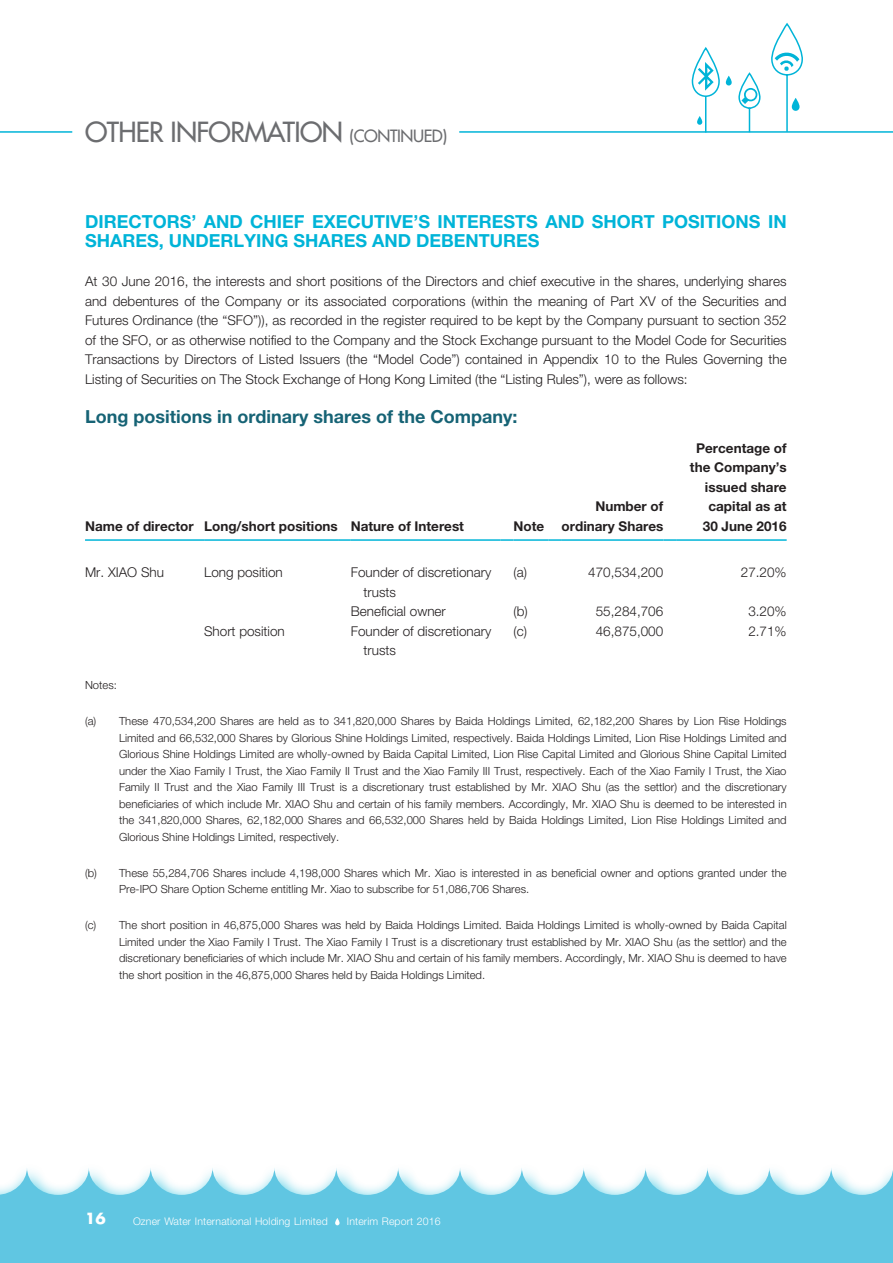
<style>
.page{position:relative;width:893px;height:1263px;background:#fff}
.page>*{position:absolute;margin:0;border:0;box-sizing:border-box;transform-origin:0 0}
.t1{font:500 27px "Futura Std";letter-spacing:-.025em;color:#6c6d70}
.t2{font:700 18px/19.5px "Helvetica Neue LT Std";color:#00b4d8}
.t3{font:700 18px "Helvetica Neue LT Std";color:#166375}
.t4{font:700 15px "Futura Std";color:#fff}
.t5{font:300 13.5px/19.5px "Helvetica Neue LT Std";color:#231f20}
.t6{font:700 13.5px/19.5px "Helvetica Neue LT Std";color:#231f20;text-align:right}
.t7{font:300 11.25px/16.5px "Helvetica Neue LT Std";color:#231f20;text-align:justify}
.t8{font:300 10.5px "Helvetica Neue LT Std";letter-spacing:.01em;color:#fff}
.s1{font-size:16.5px}
</style>
<div class="page">
<svg style="left:692px;top:48px;width:28px;height:83px"></svg>
<svg style="left:738px;top:73px;width:23px;height:58px"></svg>
<svg style="left:726px;top:76px;width:6px;height:9px"></svg>
<div style="left:697px;top:116px;width:5px;height:9px;background:#00b4d8;border-radius:3px"></div>
<svg style="left:771px;top:24px;width:32px;height:107px"></svg>
<svg style="left:791px;top:98px;width:9px;height:13px"></svg>
<svg style="left:0;top:1168px;width:893px;height:95px;background:#7fd1e7"></svg>
<svg style="left:335px;top:1218px;width:5px;height:7px"></svg>
<hr style="left:0;top:131px;width:72px;height:2px;background:#00b4d8">
<hr style="left:459px;top:131px;width:434px;height:2px;background:#00b4d8">
<hr style="left:85px;top:539px;width:119px;height:2px;background:#00b4d8">
<hr style="left:204px;top:539px;width:134px;height:2px;background:#00b4d8">
<svg style="left:338px;top:539px;width:13px;height:2px"></svg>
<hr style="left:351px;top:539px;width:150px;height:2px;background:#00b4d8">
<svg style="left:501px;top:539px;width:12px;height:2px"></svg>
<hr style="left:513px;top:539px;width:35px;height:2px;background:#00b4d8">
<svg style="left:548px;top:539px;width:13px;height:2px"></svg>
<hr style="left:561px;top:539px;width:102px;height:2px;background:#00b4d8">
<svg style="left:663px;top:539px;width:13px;height:2px"></svg>
<hr style="left:676px;top:539px;width:111px;height:2px;background:#00b4d8">
<h1 class="t1" style="left:85px;top:115px;width:364px">OTHER INFORMATION <span class="s1">(CONTINUED)</span></h1>
<h2 class="t2" style="left:85px;top:211px;width:703px">DIRECTORS’ AND CHIEF EXECUTIVE’S INTERESTS AND SHORT POSITIONS IN<br>SHARES, UNDERLYING SHARES AND DEBENTURES</h2>
<p class="t5" style="left:85px;top:271px;width:703px;text-align:justify">At 30 June 2016, the interests and short positions of the Directors and chief executive in the shares, underlying shares and debentures of the Company or its associated corporations (within the meaning of Part XV of the Securities and Futures Ordinance (the “SFO”)), as recorded in the register required to be kept by the Company pursuant to section 352 of the SFO, or as otherwise notified to the Company and the Stock Exchange pursuant to the Model Code for Securities Transactions by Directors of Listed Issuers (the “Model Code”) contained in Appendix 10 to the Rules Governing the Listing of Securities on The Stock Exchange of Hong Kong Limited (the “Listing Rules”), were as follows:</p>
<h2 class="t3" style="left:85px;top:405px;width:434px">Long positions in ordinary shares of the Company:</h2>
<p class="t6" style="left:595px;top:496px;width:69px">Number of</p>
<p class="t6" style="left:690px;top:438px;width:98px">Percentage of the Company’s issued share capital as at</p>
<p class="t6" style="left:85px;top:516px;width:380px">Name of director Long/short positions Nature of Interest</p>
<p class="t6" style="left:513px;top:516px;width:32px">Note</p>
<p class="t6" style="left:562px;top:516px;width:103px">ordinary Shares</p>
<p class="t6" style="left:703px;top:516px;width:85px">30 June 2016</p>
<p class="t5" style="left:85px;top:563px;width:81px">Mr. XIAO Shu</p>
<p class="t5" style="left:204px;top:563px;width:80px">Long position</p>
<p class="t5" style="left:364px;top:563px;width:129px;text-indent:-13px">Founder of discretionary trusts</p>
<p class="t5" style="left:513px;top:563px;width:15px">(a)</p>
<p class="t5" style="left:588px;top:563px;width:77px">470,534,200</p>
<p class="t5" style="left:741px;top:563px;width:47px">27.20%</p>
<p class="t5" style="left:351px;top:602px;width:97px">Beneficial owner</p>
<p class="t5" style="left:513px;top:602px;width:16px">(b)</p>
<p class="t5" style="left:596px;top:602px;width:69px">55,284,706</p>
<p class="t5" style="left:748px;top:602px;width:40px">3.20%</p>
<p class="t5" style="left:204px;top:621px;width:82px">Short position</p>
<p class="t5" style="left:364px;top:621px;width:129px;text-indent:-13px">Founder of discretionary trusts</p>
<p class="t5" style="left:513px;top:621px;width:15px">(c)</p>
<p class="t5" style="left:596px;top:621px;width:69px">46,875,000</p>
<p class="t5" style="left:748px;top:621px;width:40px">2.71%</p>
<p class="t7" style="left:85px;top:677px;width:33px">Notes:</p>
<p class="t7" style="left:119px;top:713px;width:669px;text-indent:-34px">(a) These 470,534,200 Shares are held as to 341,820,000 Shares by Baida Holdings Limited, 62,182,200 Shares by Lion Rise Holdings Limited and 66,532,000 Shares by Glorious Shine Holdings Limited, respectively. Baida Holdings Limited, Lion Rise Holdings Limited and Glorious Shine Holdings Limited are wholly-owned by Baida Capital Limited, Lion Rise Capital Limited and Glorious Shine Capital Limited under the Xiao Family I Trust, the Xiao Family II Trust and the Xiao Family III Trust, respectively. Each of the Xiao Family I Trust, the Xiao Family II Trust and the Xiao Family III Trust is a discretionary trust established by Mr. XIAO Shu (as the settlor) and the discretionary beneficiaries of which include Mr. XIAO Shu and certain of his family members. Accordingly, Mr. XIAO Shu is deemed to be interested in the 341,820,000 Shares, 62,182,000 Shares and 66,532,000 Shares held by Baida Holdings Limited, Lion Rise Holdings Limited and Glorious Shine Holdings Limited, respectively.</p>
<p class="t7" style="left:119px;top:864px;width:669px;text-indent:-34px">(b) These 55,284,706 Shares include 4,198,000 Shares which Mr. Xiao is interested in as beneficial owner and options granted under the<br>Pre-IPO Share Option Scheme entitling Mr. Xiao to subscribe for 51,086,706 Shares.</p>
<p class="t7" style="left:119px;top:917px;width:669px;text-indent:-34px">(c) The short position in 46,875,000 Shares was held by Baida Holdings Limited. Baida Holdings Limited is wholly-owned by Baida Capital Limited under the Xiao Family I Trust. The Xiao Family I Trust is a discretionary trust established by Mr. XIAO Shu (as the settlor) and the discretionary beneficiaries of which include Mr. XIAO Shu and certain of his family members. Accordingly, Mr. XIAO Shu is deemed to have the short position in the 46,875,000 Shares held by Baida Holdings Limited.</p>
<h3 class="t4" style="left:85px;top:1209px;width:22px">16</h3>
<p class="t8" style="left:133px;top:1215px;width:196px">Ozner Water International Holding Limited</p>
<p class="t8" style="left:347px;top:1215px;width:95px">Interim Report 2016</p>
</div>
